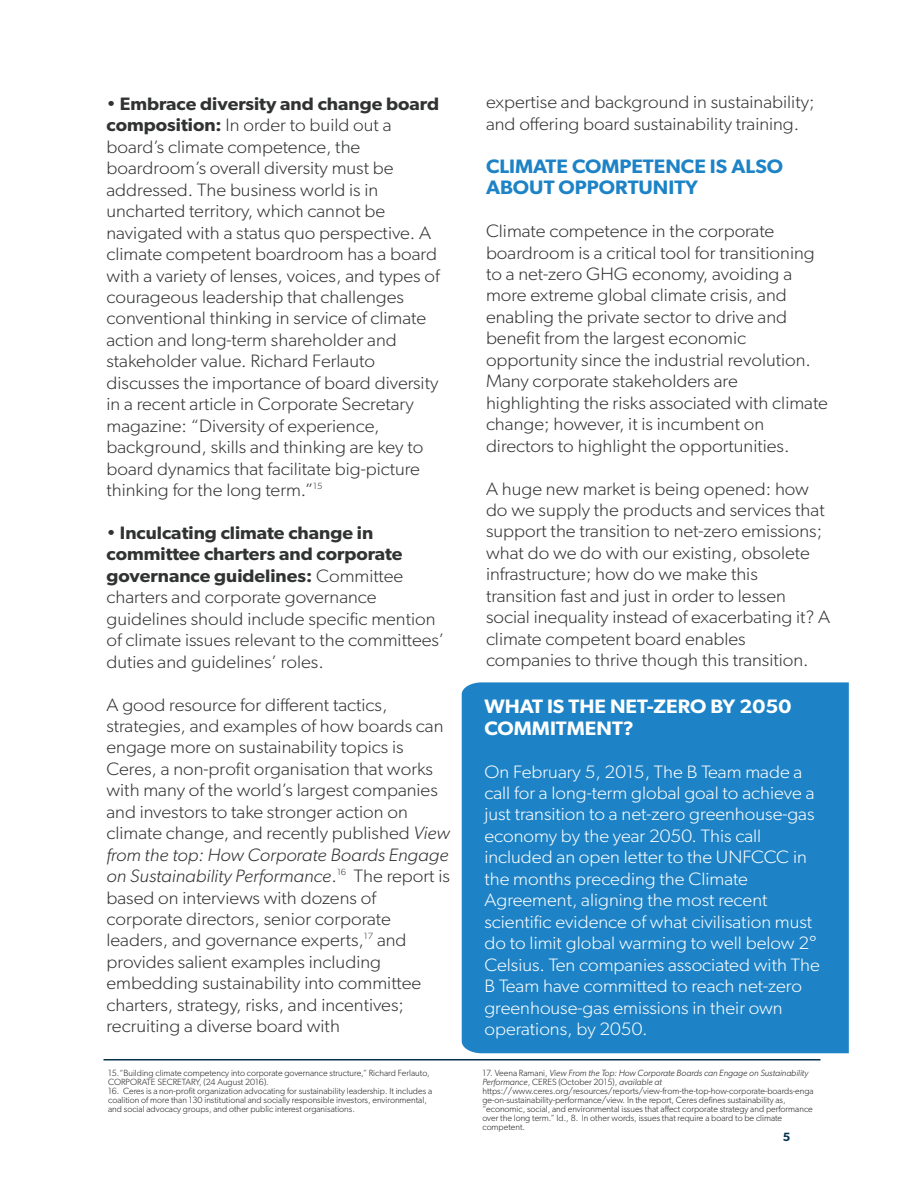
<style>
.page{position:relative;width:918px;height:1188px;background:#fff}
.page>*{position:absolute;margin:0;border:0;box-sizing:border-box;transform-origin:0 0}
.t1{font:600 19.5px/21.5px "Gibson";color:#1d83c6;scale:1.06 1}
.t2{font:600 19.5px/21.5px "Gibson";color:#fff;scale:1.06 1}
.t3{font:300 18px/21.5px "Gibson";color:#313232;scale:1.06 1}
.t4{font:300 18px/21.5px "Gibson";color:#fff;scale:1.06 1}
.t5{font:600 12px "Gibson";color:#04314d}
.t6{font:300 9px/9px "Gibson";color:#231f20}
.s1{font-weight:600}
.s2{font-style:italic}
</style>
<div class="page">
<div style="left:462px;top:682px;width:387px;height:371px;background:#1d83c6"></div>
<hr style="left:104px;top:1059px;width:716px;height:1px;background:#04314d">
<p class="t3" style="left:106px;top:93px;width:316px">• <span class="s1">Embrace diversity and change board composition:</span> In order to build out a board’s climate competence, the boardroom’s overall diversity must be addressed. The business world is in uncharted territory, which cannot be navigated with a status quo perspective. A climate competent boardroom has a board with a variety of lenses, voices, and types of courageous leadership that challenges conventional thinking in service of climate action and long-term shareholder and stakeholder value. Richard Ferlauto discusses the importance of board diversity in a recent article in Corporate Secretary magazine: “Diversity of experience, background, skills and thinking are key to board dynamics that facilitate big-picture thinking for the long term.”<sup>15</sup></p>
<p class="t3" style="left:106px;top:522px;width:320px">• <span class="s1">Inculcating climate change in committee charters and corporate governance guidelines:</span> Committee charters and corporate governance guidelines should include specific mention of climate issues relevant to the committees’ duties and guidelines’ roles.</p>
<p class="t3" style="left:106px;top:693px;width:326px">A good resource for different tactics, strategies, and examples of how boards can engage more on sustainability topics is Ceres, a non-profit organisation that works with many of the world’s largest companies and investors to take stronger action on climate change, and recently published <span class="s2">View from the top: How Corporate Boards Engage on Sustainability Performance</span>.<sup>16</sup> The report is based on interviews with dozens of corporate directors, senior corporate leaders, and governance experts,<sup>17</sup> and provides salient examples including embedding sustainability into committee charters, strategy, risks, and incentives; recruiting a diverse board with</p>
<p class="t6" style="left:108px;top:1068px;width:323px">15.“Building climate competency into corporate governance structure,” Richard Ferlauto,<br>CORPORATE SECRETARY, (24 August 2016).</p>
<p class="t6" style="left:108px;top:1086px;width:325px">16. Ceres is a non-profit organization advocating for sustainability leadership. It includes a coalition of more than 130 institutional and socially responsible investors, environmental, and social advocacy groups, and other public interest organisations.</p>
<p class="t3" style="left:486px;top:91px;width:311px">expertise and background in sustainability; and offering board sustainability training.</p>
<p class="t1" style="left:486px;top:155px;width:282px">CLIMATE COMPETENCE IS ALSO<br>ABOUT OPPORTUNITY</p>
<p class="t3" style="left:486px;top:220px;width:324px">Climate competence in the corporate boardroom is a critical tool for transitioning to a net-zero GHG economy, avoiding a more extreme global climate crisis, and enabling the private sector to drive and benefit from the largest economic opportunity since the industrial revolution.<br>Many corporate stakeholders are highlighting the risks associated with climate change; however, it is incumbent on directors to highlight the opportunities.</p>
<p class="t3" style="left:486px;top:477px;width:326px">A huge new market is being opened: how do we supply the products and services that support the transition to net-zero emissions; what do we do with our existing, obsolete infrastructure; how do we make this transition fast and just in order to lessen social inequality instead of exacerbating it? A climate competent board enables companies to thrive though this transition.</p>
<p class="t2" style="left:484px;top:695px;width:291px">WHAT IS THE NET-ZERO BY 2050<br>COMMITMENT?</p>
<p class="t4" style="left:484px;top:760px;width:318px">On February 5, 2015, The B Team made a call for a long-term global goal to achieve a just transition to a net-zero greenhouse-gas economy by the year 2050. This call included an open letter to the UNFCCC in the months preceding the Climate Agreement, aligning the most recent scientific evidence of what civilisation must do to limit global warming to well below 2° Celsius. Ten companies associated with The B Team have committed to reach net-zero greenhouse-gas emissions in their own operations, by 2050.</p>
<p class="t6" style="left:482px;top:1069px;width:333px">17. Veena Ramani, <span class="s2">View From the Top: How Corporate Boards can Engage on Sustainability Performance</span>, CERES (October 2015), <span class="s2">available at </span>https://www.ceres.org/resources/reports/view-from-the-top-how-corporate-boards-enga ge-on-sustainability-performance/view. In the report, Ceres defines sustainability as, “economic, social, and environmental issues that affect corporate strategy and performance over the long term.” Id., 8. In other words, issues that require a board to be climate competent.</p>
<p class="t5" style="left:783px;top:1129px;width:9px">5</p>
</div>
